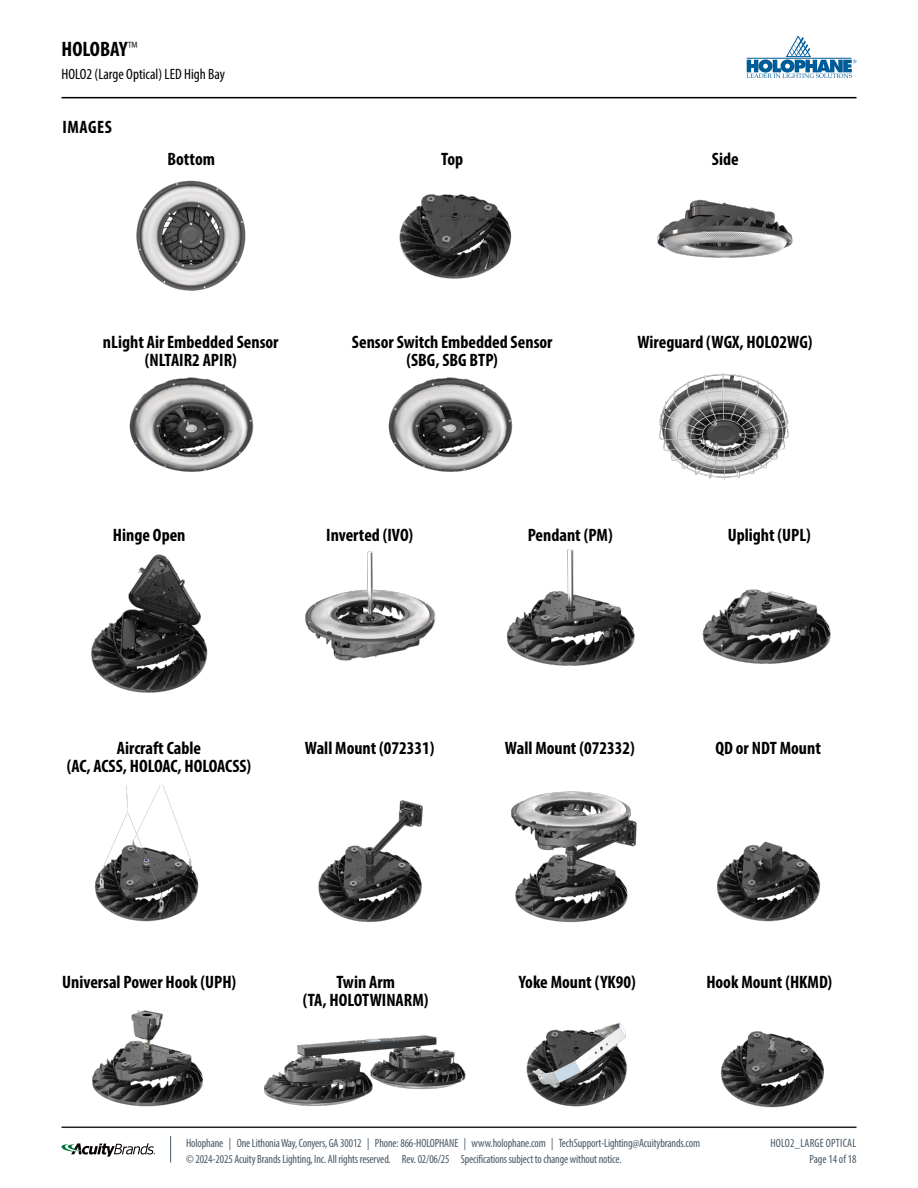
<style>
.page{position:relative;width:918px;height:1188px;background:#fff}
.page>*{position:absolute;margin:0;border:0;box-sizing:border-box;transform-origin:0 0}
.t1{font:700 condensed 21px "Myriad Pro";color:#000}
.t2{font:700 condensed 18px/18px "Myriad Pro";color:#000;text-align:center}
.t3{font:condensed 15px "Myriad Pro";color:#000}
.t4{font:condensed 12px/15.9px "Myriad Pro";letter-spacing:-.01em;color:#485865;scale:.95 1}
.t5{font:condensed 12px/15.9px "Myriad Pro";letter-spacing:.02em;color:#485865;text-align:right;scale:.95 1}
.s1{font-weight:300}
</style>
<div class="page">
<svg style="left:62px;top:1143px;width:93px;height:14px"></svg>
<hr style="left:62px;top:1127px;width:794px;height:1px;background:#222223">
<svg style="left:170px;top:1136px;width:1px;height:27px"></svg>
<hr style="left:62px;top:97px;width:794px;height:1px;background:#000">
<svg style="left:746px;top:36px;width:110px;height:42px"></svg>
<img style="left:136px;top:180px;width:110px;height:111px">
<img style="left:399px;top:194px;width:113px;height:85px">
<img style="left:129px;top:377px;width:125px;height:95px">
<img style="left:388px;top:377px;width:125px;height:95px">
<img style="left:659px;top:373px;width:130px;height:107px">
<img style="left:657px;top:199px;width:136px;height:59px">
<img style="left:305px;top:551px;width:131px;height:110px">
<img style="left:511px;top:791px;width:126px;height:132px">
<img style="left:95px;top:785px;width:104px;height:137px">
<img style="left:318px;top:800px;width:105px;height:123px">
<img style="left:92px;top:1010px;width:112px;height:97px">
<img style="left:264px;top:1035px;width:202px;height:71px">
<img style="left:526px;top:1022px;width:101px;height:85px">
<img style="left:91px;top:554px;width:117px;height:139px">
<img style="left:506px;top:549px;width:129px;height:117px">
<img style="left:702px;top:589px;width:129px;height:75px">
<img style="left:720px;top:1031px;width:104px;height:77px">
<img style="left:717px;top:841px;width:104px;height:81px">
<p class="t1" style="left:62px;top:36px;width:78px">HOLOBAY<span class="s1">™</span></p>
<p class="t3" style="left:62px;top:65px;width:165px">HOLO2 (Large Optical) LED High Bay</p>
<p class="t2" style="left:63px;top:117px;width:51px">IMAGES</p>
<p class="t2" style="left:168px;top:149px;width:49px">Bottom</p>
<p class="t2" style="left:441px;top:149px;width:24px">Top</p>
<p class="t2" style="left:712px;top:149px;width:28px">Side</p>
<p class="t2" style="left:103px;top:332px;width:177px">nLight Air Embedded Sensor (NLTAIR2 APIR)</p>
<p class="t2" style="left:352px;top:332px;width:202px">Sensor Switch Embedded Sensor (SBG, SBG BTP)</p>
<p class="t2" style="left:637px;top:332px;width:177px">Wireguard (WGX, HOLO2WG)</p>
<p class="t2" style="left:113px;top:526px;width:74px">Hinge Open</p>
<p class="t2" style="left:528px;top:526px;width:86px">Pendant (PM)</p>
<p class="t2" style="left:728px;top:526px;width:85px">Uplight (UPL)</p>
<p class="t2" style="left:326px;top:526px;width:88px">Inverted (IVO)</p>
<p class="t2" style="left:117px;top:739px;width:86px">Aircraft Cable</p>
<p class="t2" style="left:505px;top:739px;width:131px">Wall Mount (072332)</p>
<p class="t2" style="left:67px;top:757px;width:186px">(AC, ACSS, HOLOAC, HOLOACSS)</p>
<p class="t2" style="left:305px;top:739px;width:131px">Wall Mount (072331)</p>
<p class="t2" style="left:716px;top:739px;width:107px">QD or NDT Mount</p>
<p class="t2" style="left:62px;top:973px;width:176px">Universal Power Hook (UPH)</p>
<p class="t2" style="left:303px;top:973px;width:127px">Twin Arm<br>(TA, HOLOTWINARM)</p>
<p class="t2" style="left:519px;top:973px;width:119px">Yoke Mount (YK90)</p>
<p class="t2" style="left:706px;top:973px;width:127px">Hook Mount (HKMD)</p>
<p class="t4" style="left:186px;top:1135px;width:543px">Holophane | One Lithonia Way, Conyers, GA 30012 | Phone: 866-HOLOPHANE | www.holophane.com | TechSupport-Lighting@Acuitybrands.com © 2024-2025 Acuity Brands Lighting, Inc. All rights reserved. Rev. 02/06/25 Specifications subject to change without notice.</p>
<p class="t5" style="left:770px;top:1135px;width:92px">HOLO2_LARGE OPTICAL<br>Page 14 of 18</p>
</div>
